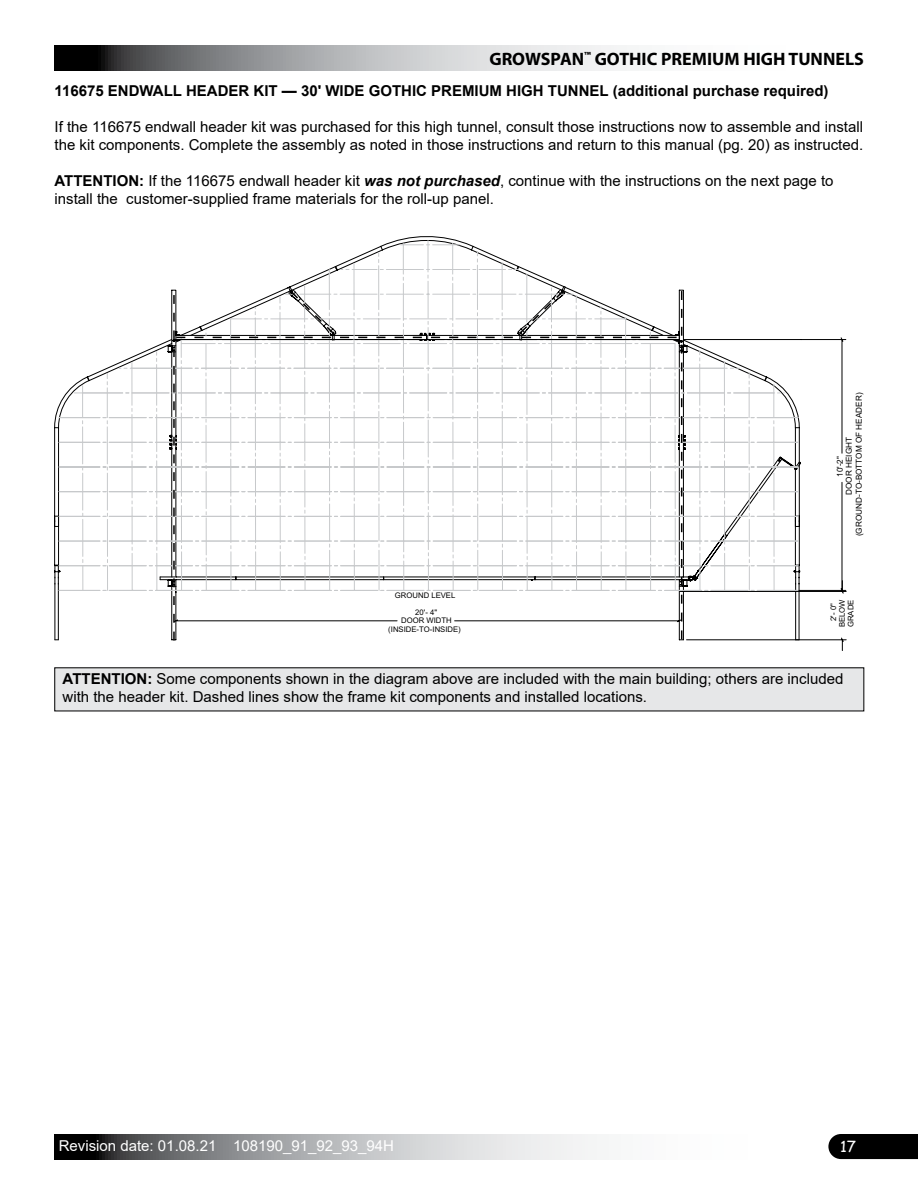
<style>
.page{position:relative;width:918px;height:1188px;background:#fff}
.page>*{position:absolute;margin:0;border:0;box-sizing:border-box;transform-origin:0 0}
.t1{font:700 18px "Myriad Pro";color:#000}
.t2{font:15px/18px "Arial";color:#000}
.t3{font:700 15px "Arial";color:#000}
.t4{font:15px "Arial";color:#fff}
.t5{font:15px "Comic Sans MS";color:#fff}
.t6{font:8.25px/9.1px "Arial";color:#000;text-align:center}
.t7{font:7.65px/8.6px "Arial";color:#000;text-align:center}
.s1{font-weight:700}
.s2{font-weight:700;font-style:italic}
</style>
<div class="page">
<svg style="left:54px;top:45px;width:573px;height:25px;background:#a0a1a3"></svg>
<div style="left:828px;top:1134px;width:90px;height:25px;background:#000"></div>
<svg style="left:54px;top:1134px;width:543px;height:25px;background:#a0a1a3"></svg>
<div style="left:55px;top:668px;width:809px;height:43px;background:#e6e7e8"></div>
<svg style="left:58px;top:242px;width:506px;height:349px"></svg>
<svg style="left:502px;top:263px;width:16px;height:7px"></svg>
<svg style="left:477px;top:252px;width:1px;height:18px"></svg>
<svg style="left:378px;top:253px;width:1px;height:17px"></svg>
<svg style="left:341px;top:264px;width:14px;height:6px"></svg>
<svg style="left:82px;top:393px;width:1px;height:31px"></svg>
<hr style="left:82px;top:427px;width:1px;height:37px;background:#c7c9cb">
<hr style="left:82px;top:473px;width:1px;height:37px;background:#c7c9cb">
<hr style="left:82px;top:519px;width:1px;height:37px;background:#c7c9cb">
<svg style="left:83px;top:560px;width:1px;height:30px"></svg>
<svg style="left:107px;top:393px;width:1px;height:31px"></svg>
<hr style="left:107px;top:427px;width:1px;height:37px;background:#c7c9cb">
<hr style="left:107px;top:473px;width:1px;height:37px;background:#c7c9cb">
<hr style="left:107px;top:519px;width:1px;height:37px;background:#c7c9cb">
<svg style="left:107px;top:560px;width:1px;height:30px"></svg>
<svg style="left:173px;top:286px;width:674px;height:365px"></svg>
<p class="t1" style="left:489px;top:47px;width:376px">GROWSPAN<sup>™</sup> GOTHIC PREMIUM HIGH TUNNELS</p>
<p class="t3" style="left:55px;top:81px;width:775px">116675 ENDWALL HEADER KIT — 30' WIDE GOTHIC PREMIUM HIGH TUNNEL (additional purchase required)</p>
<p class="t2" style="left:55px;top:118px;width:810px">If the 116675 endwall header kit was purchased for this high tunnel, consult those instructions now to assemble and install the kit components. Complete the assembly as noted in those instructions and return to this manual (pg. 20) as instructed.</p>
<p class="t2" style="left:55px;top:172px;width:780px"><span class="s1">ATTENTION:</span> If the 116675 endwall header kit <span class="s2">was not purchased</span>, continue with the instructions on the next page to install the customer-supplied frame materials for the roll-up panel.</p>
<p class="t7" style="left:395px;top:587px;width:62px;line-height:16.4px">GROUND LEVEL<br>20'- 4"</p>
<p class="t7" style="left:388px;top:616px;width:74px">DOOR WIDTH (INSIDE-TO-INSIDE)</p>
<p class="t6" style="left:854px;top:536px;width:145px;rotate:-90deg">(GROUND-TO-BOTTOM OF HEADER)</p>
<p class="t6" style="left:835px;top:495px;width:59px;rotate:-90deg">10'-2"<br>DOOR HEIGHT</p>
<p class="t7" style="left:829px;top:627px;width:29px;rotate:-90deg">2'- 0"<br>BELOW<br>GRADE</p>
<p class="t2" style="left:63px;top:670px;width:782px"><span class="s1">ATTENTION:</span> Some components shown in the diagram above are included with the main building; others are included with the header kit. Dashed lines show the frame kit components and installed locations.</p>
<p class="t4" style="left:59px;top:1135px;width:337px">Revision date: 01.08.21 108190_91_92_93_94H</p>
<p class="t5" style="left:840px;top:1135px;width:17px">17</p>
</div>
